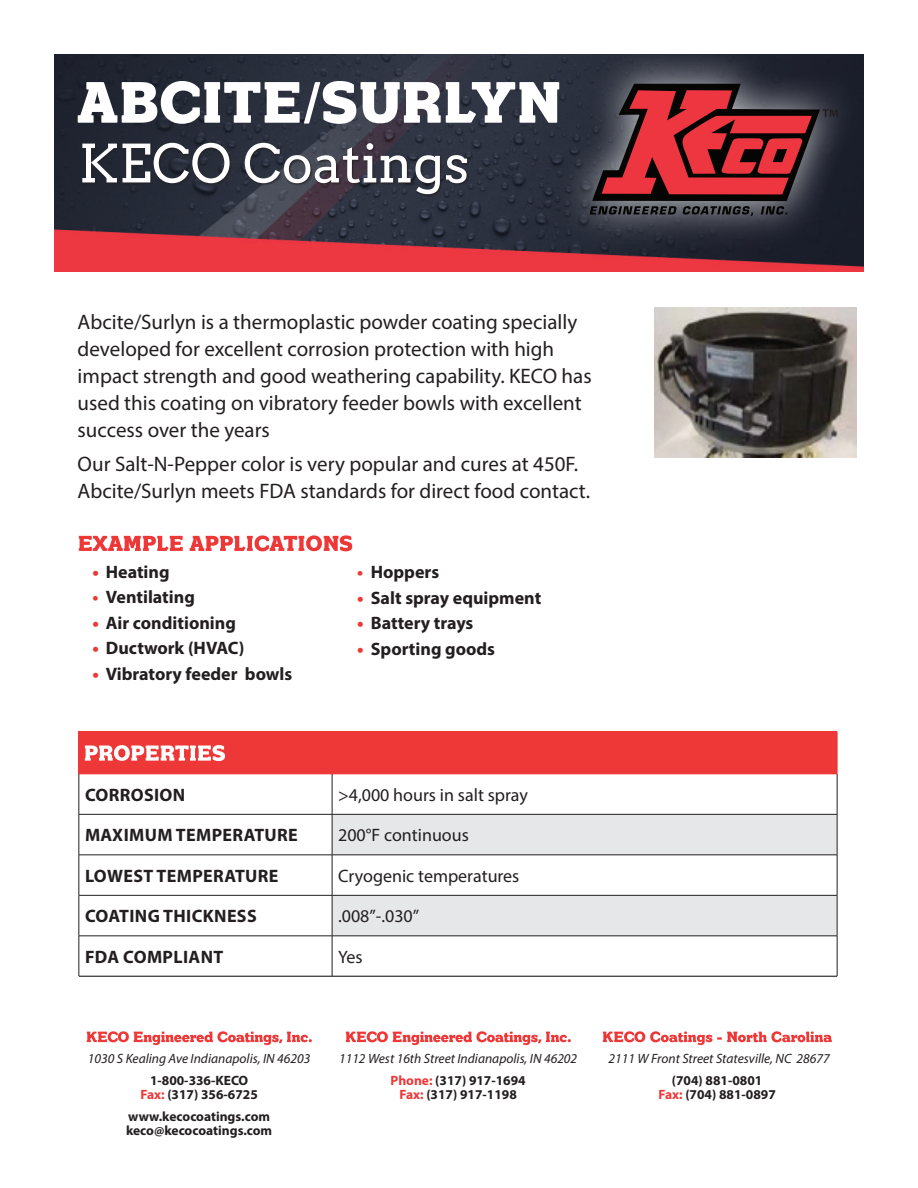
<style>
.page{position:relative;width:918px;height:1188px;background:#fff}
.page>*{position:absolute;margin:0;border:0;box-sizing:border-box;transform-origin:0 0}
.t1{font:900 52.5px "Yonky";letter-spacing:.01em;color:#fff}
.t2{font:52.5px "Arvo";color:#fff}
.t3{font:21px/27px "Myriad Pro";color:#231f20}
.t4{font:700 18px "Myriad Pro";color:#231f20}
.t5{font:700 18px "Myriad Pro";letter-spacing:.02em;color:#231f20}
.t6{font:18px "Myriad Pro";color:#231f20}
.t7{font:italic 13.5px/21.3px "Myriad Pro";color:#231f20;text-align:center}
.t8{font:700 13.5px/14.5px "Myriad Pro";color:#231f20;text-align:center}
.s1{font-weight:900;color:#ee3838}
.s2{color:#ee3838}
.s3{font-weight:700;font-style:normal;color:#ee3838}
.s4{font-weight:700;font-style:normal}
</style>
<div class="page">
<div style="left:79px;top:732px;width:758px;height:42px;background:#ee3838"></div>
<svg style="left:333px;top:815px;width:504px;height:121px;fill:#e6e7e9"></svg>
<hr style="left:79px;top:731px;width:253px;height:1px;background:#ee3838">
<hr style="left:332px;top:731px;width:505px;height:1px;background:#ee3838">
<hr style="left:837px;top:732px;width:1px;height:42px;background:#ee3838">
<hr style="left:79px;top:774px;width:253px;height:1px;background:#ee3838">
<hr style="left:332px;top:774px;width:505px;height:1px;background:#ee3838">
<hr style="left:837px;top:774px;width:1px;height:40px;background:#231f20">
<hr style="left:332px;top:895px;width:505px;height:1px;background:#231f20">
<hr style="left:837px;top:896px;width:1px;height:40px;background:#231f20">
<hr style="left:79px;top:814px;width:253px;height:1px;background:#231f20">
<hr style="left:332px;top:814px;width:505px;height:1px;background:#231f20">
<hr style="left:837px;top:815px;width:1px;height:40px;background:#231f20">
<hr style="left:79px;top:936px;width:253px;height:1px;background:#231f20">
<hr style="left:332px;top:936px;width:505px;height:1px;background:#231f20">
<hr style="left:837px;top:936px;width:1px;height:40px;background:#231f20">
<hr style="left:79px;top:855px;width:253px;height:1px;background:#231f20">
<hr style="left:332px;top:855px;width:505px;height:1px;background:#231f20">
<hr style="left:837px;top:855px;width:1px;height:40px;background:#231f20">
<hr style="left:79px;top:774px;width:1px;height:40px;background:#231f20">
<hr style="left:332px;top:774px;width:1px;height:40px;background:#231f20">
<hr style="left:79px;top:815px;width:1px;height:40px;background:#231f20">
<hr style="left:332px;top:815px;width:1px;height:40px;background:#231f20">
<hr style="left:79px;top:855px;width:1px;height:40px;background:#231f20">
<hr style="left:332px;top:855px;width:1px;height:40px;background:#231f20">
<hr style="left:79px;top:895px;width:253px;height:1px;background:#231f20">
<hr style="left:79px;top:896px;width:1px;height:40px;background:#231f20">
<hr style="left:332px;top:896px;width:1px;height:40px;background:#231f20">
<hr style="left:79px;top:936px;width:1px;height:40px;background:#231f20">
<hr style="left:332px;top:936px;width:1px;height:40px;background:#231f20">
<svg style="left:85px;top:745px;width:140px;height:16px"></svg>
<hr style="left:79px;top:976px;width:758px;height:1px;background:#231f20">
<img style="left:54px;top:54px;width:810px;height:217px">
<div style="left:555px;top:46px;width:317px;height:206px;background:#fff;opacity:.75"></div>
<svg style="left:590px;top:84px;width:248px;height:132px;background:#773139"></svg>
<div style="left:82px;top:143px;width:388px;height:54px;background:#231f20;opacity:.75"></div>
<svg style="left:87px;top:1031px;width:225px;height:14px"></svg>
<svg style="left:346px;top:1031px;width:225px;height:14px"></svg>
<svg style="left:603px;top:1031px;width:229px;height:14px"></svg>
<svg style="left:79px;top:535px;width:273px;height:16px"></svg>
<img style="left:654px;top:308px;width:203px;height:150px">
<h1 class="t1" style="left:77px;top:66px;width:485px">ABCITE/SURLYN</h1>
<h1 class="t2" style="left:79px;top:132px;width:392px">KECO Coatings</h1>
<p class="t3" style="left:78px;top:308px;width:516px">Abcite/Surlyn is a thermoplastic powder coating specially developed for excellent corrosion protection with high impact strength and good weathering capability. KECO has used this coating on vibratory feeder bowls with excellent success over the years</p>
<p class="t3" style="left:78px;top:450px;width:514px">Our Salt-N-Pepper color is very popular and cures at 450F.<br>Abcite/Surlyn meets FDA standards for direct food contact.</p>
<p class="t4" style="left:92px;top:560px;width:79px"><span class="s1">•</span> Heating</p>
<p class="t4" style="left:92px;top:585px;width:104px"><span class="s2">•</span> Ventilating</p>
<p class="t4" style="left:92px;top:611px;width:145px"><span class="s1">•</span> Air conditioning</p>
<p class="t4" style="left:92px;top:636px;width:154px"><span class="s1">•</span> Ductwork (HVAC)</p>
<p class="t4" style="left:92px;top:662px;width:202px"><span class="s1">•</span> Vibratory feeder bowls</p>
<p class="t4" style="left:357px;top:561px;width:83px"><span class="s2">•</span> Hoppers</p>
<p class="t4" style="left:357px;top:586px;width:186px"><span class="s1">•</span> Salt spray equipment</p>
<p class="t4" style="left:357px;top:612px;width:118px"><span class="s1">•</span> Battery trays</p>
<p class="t4" style="left:357px;top:637px;width:139px"><span class="s1">•</span> Sporting goods</p>
<p class="t5" style="left:85px;top:783px;width:102px">CORROSION</p>
<p class="t6" style="left:338px;top:784px;width:191px">&gt;4,000 hours in salt spray</p>
<p class="t5" style="left:85px;top:824px;width:214px">MAXIMUM TEMPERATURE</p>
<p class="t6" style="left:338px;top:824px;width:132px">200°F continuous</p>
<p class="t5" style="left:85px;top:864px;width:195px">LOWEST TEMPERATURE</p>
<p class="t6" style="left:338px;top:865px;width:183px">Cryogenic temperatures</p>
<p class="t5" style="left:85px;top:905px;width:173px">COATING THICKNESS</p>
<p class="t6" style="left:338px;top:905px;width:83px">.008”-.030”</p>
<p class="t5" style="left:85px;top:945px;width:140px">FDA COMPLIANT</p>
<p class="t6" style="left:338px;top:946px;width:26px">Yes</p>
<p class="t7" style="left:88px;top:1048px;width:224px">1030 S Kealing Ave Indianapolis, IN 46203</p>
<p class="t8" style="left:140px;top:1072px;width:119px">1-800-336-KECO<br><span class="s2">Fax:</span> (317) 356-6725</p>
<p class="t8" style="left:126px;top:1108px;width:148px;text-align:left">www.kecocoatings.com keco@kecocoatings.com</p>
<p class="t7" style="left:339px;top:1048px;width:240px">1112 West 16th Street Indianapolis, IN 46202<br><span class="s3">Phone:</span> <span class="s4">(317) 917-1694</span></p>
<p class="t8" style="left:399px;top:1087px;width:119px"><span class="s2">Fax:</span> (317) 917-1198</p>
<p class="t7" style="left:609px;top:1048px;width:223px">2111 W Front Street Statesville, NC 28677</p>
<p class="t8" style="left:658px;top:1072px;width:119px">(704) 881-0801<br><span class="s2">Fax:</span> (704) 881-0897</p>
</div>
